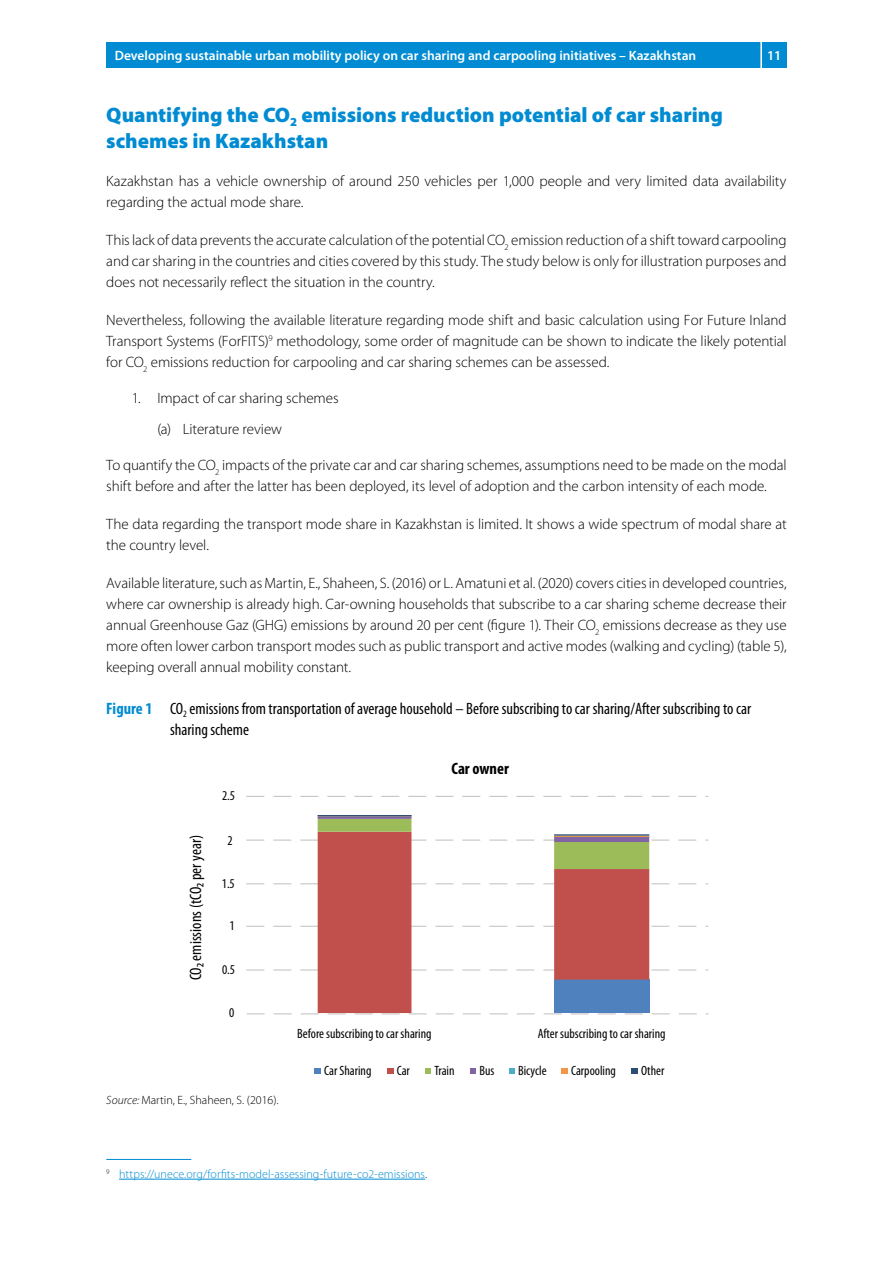
<style>
.page{position:relative;width:893px;height:1263px;background:#fff}
.page>*{position:absolute;margin:0;border:0;box-sizing:border-box;transform-origin:0 0}
.t1{font:900 21px/25.5px "Myriad Pro";color:#008bd2}
.t2{font:condensed 16.5px/21px "Myriad Pro";color:#000}
.t3{font:700 condensed 16.5px "Myriad Pro";color:#000}
.t4{font:300 15px/21px "Myriad Pro";letter-spacing:-.005em;color:#000}
.t5{font:condensed 13.5px "Myriad Pro";color:#000}
.t6{font:600 13.5px "Myriad Pro";color:#fff}
.t7{font:300 12px "Myriad Pro";letter-spacing:.005em;color:#008bd2}
.t8{font:300 12px "Myriad Pro";color:#000}
.s1{font-weight:700;color:#008bd2}
.s2{font-style:italic}
.s3{color:#000}
</style>
<div class="page">
<div style="left:762px;top:43px;width:25px;height:25px;background:#008bd2"></div>
<div style="left:106px;top:43px;width:655px;height:25px;background:#008bd2"></div>
<hr style="left:760px;top:36px;width:2px;height:50px;background:#fff">
<hr style="left:106px;top:1159px;width:85px;height:1px;background:#008bd2">
<hr style="left:119px;top:1179px;width:306px;height:1px;background:#008bd2">
<svg style="left:246px;top:796px;width:462px;height:1px"></svg>
<svg style="left:246px;top:883px;width:462px;height:1px"></svg>
<svg style="left:246px;top:926px;width:462px;height:1px"></svg>
<svg style="left:246px;top:969px;width:462px;height:1px"></svg>
<svg style="left:318px;top:869px;width:331px;height:144px"></svg>
<svg style="left:246px;top:816px;width:462px;height:53px"></svg>
<hr style="left:554px;top:835px;width:95px;height:2px;background:#f49647">
<hr style="left:554px;top:834px;width:95px;height:1px;background:#2d4d75">
<hr style="left:318px;top:815px;width:93px;height:1px;background:#2d4d75">
<svg style="left:247px;top:1013px;width:462px;height:1px"></svg>
<svg style="left:314px;top:1068px;width:6px;height:5px"></svg>
<svg style="left:387px;top:1068px;width:6px;height:5px"></svg>
<svg style="left:425px;top:1068px;width:5px;height:5px"></svg>
<svg style="left:470px;top:1068px;width:5px;height:5px"></svg>
<svg style="left:509px;top:1068px;width:5px;height:5px"></svg>
<svg style="left:561px;top:1068px;width:6px;height:5px"></svg>
<svg style="left:631px;top:1068px;width:6px;height:5px"></svg>
<p class="t6" style="left:115px;top:47px;width:583px">Developing sustainable urban mobility policy on car sharing and carpooling initiatives – Kazakhstan</p>
<p class="t6" style="left:767px;top:47px;width:16px">11</p>
<h1 class="t1" style="left:106px;top:101px;width:618px">Quantifying the CO<sub>2</sub> emissions reduction potential of car sharing schemes in Kazakhstan</h1>
<p class="t4" style="left:106px;top:170px;width:682px">Kazakhstan has a vehicle ownership of around 250 vehicles per 1,000 people and very limited data availability regarding the actual mode share.</p>
<p class="t4" style="left:106px;top:229px;width:682px;text-align:justify">This lack of data prevents the accurate calculation of the potential CO<sub>2</sub> emission reduction of a shift toward carpooling and car sharing in the countries and cities covered by this study. The study below is only for illustration purposes and does not necessarily reflect the situation in the country.</p>
<p class="t4" style="left:106px;top:309px;width:682px;text-align:justify">Nevertheless, following the available literature regarding mode shift and basic calculation using For Future Inland Transport Systems (ForFITS)<sup>9</sup> methodology, some order of magnitude can be shown to indicate the likely potential for CO<sub>2</sub> emissions reduction for carpooling and car sharing schemes can be assessed.</p>
<p class="t4" style="left:157px;top:381px;width:183px;line-height:31.7px;text-indent:-26px">1. Impact of car sharing schemes (a) Literature review</p>
<p class="t4" style="left:106px;top:454px;width:682px">To quantify the CO<sub>2</sub> impacts of the private car and car sharing schemes, assumptions need to be made on the modal shift before and after the latter has been deployed, its level of adoption and the carbon intensity of each mode.</p>
<p class="t4" style="left:106px;top:513px;width:682px">The data regarding the transport mode share in Kazakhstan is limited. It shows a wide spectrum of modal share at the country level.</p>
<p class="t4" style="left:106px;top:572px;width:682px;text-align:justify">Available literature, such as Martin, E., Shaheen, S. (2016) or L. Amatuni et al. (2020) covers cities in developed countries, where car ownership is already high. Car-owning households that subscribe to a car sharing scheme decrease their annual Greenhouse Gaz (GHG) emissions by around 20 per cent (figure 1). Their CO<sub>2</sub> emissions decrease as they use more often lower carbon transport modes such as public transport and active modes (walking and cycling) (table 5), keeping overall annual mobility constant.</p>
<p class="t2" style="left:170px;top:698px;width:582px;text-indent:-64px"><span class="s1">Figure 1</span> CO<sub>2</sub> emissions from transportation of average household – Before subscribing to car sharing/After subscribing to car sharing scheme</p>
<p class="t2" style="left:185px;top:980px;width:147px;rotate:-90deg">CO2 emissions (tCO2 per year)</p>
<p class="t5" style="left:222px;top:787px;width:14px">2.5</p>
<p class="t5" style="left:227px;top:832px;width:7px">2</p>
<p class="t5" style="left:222px;top:875px;width:14px">1.5</p>
<p class="t5" style="left:229px;top:918px;width:7px">1</p>
<p class="t5" style="left:222px;top:961px;width:14px">0.5</p>
<p class="t5" style="left:229px;top:1005px;width:7px">0</p>
<p class="t8" style="left:106px;top:1093px;width:174px"><span class="s2">Source:</span> Martin, E., Shaheen, S. (2016).</p>
<p class="t3" style="left:451px;top:758px;width:59px">Car owner</p>
<p class="t5" style="left:297px;top:1025px;width:136px">Before subscribing to car sharing</p>
<p class="t5" style="left:538px;top:1025px;width:129px">After subscribing to car sharing</p>
<p class="t5" style="left:324px;top:1062px;width:49px">Car Sharing</p>
<p class="t5" style="left:397px;top:1062px;width:15px">Car</p>
<p class="t5" style="left:434px;top:1062px;width:22px">Train</p>
<p class="t5" style="left:479px;top:1062px;width:16px">Bus</p>
<p class="t5" style="left:518px;top:1062px;width:30px">Bicycle</p>
<p class="t5" style="left:571px;top:1062px;width:46px">Carpooling</p>
<p class="t5" style="left:641px;top:1062px;width:25px">Other</p>
<p class="t7" style="left:106px;top:1167px;width:323px"><sup>9</sup> https://unece.org/forfits-model-assessing-future-co2-emissions<span class="s3">.</span></p>
</div>
